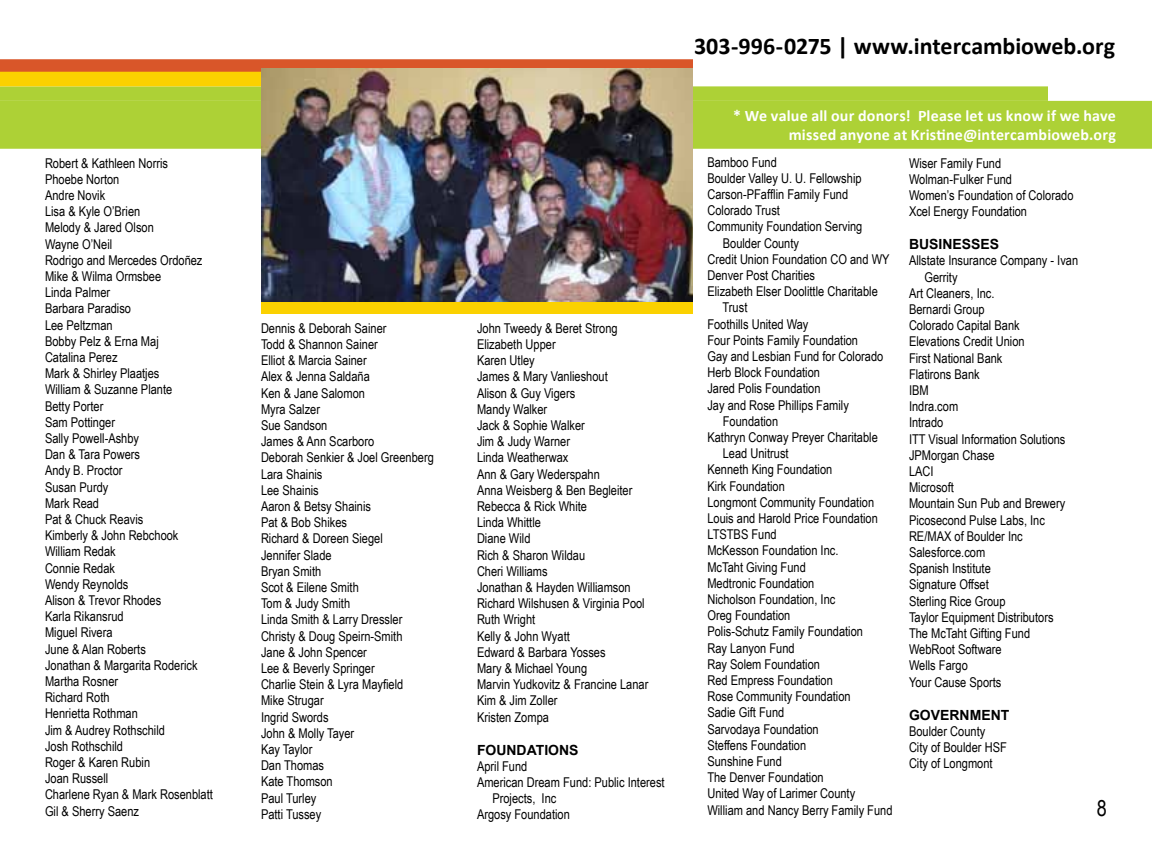
<style>
.page{position:relative;width:1152px;height:864px;background:#fff}
.page>*{position:absolute;margin:0;border:0;box-sizing:border-box;transform-origin:0 0}
.t1{font:700 24px "Calibri";color:#000}
.t2{font:22px "Arial Narrow";color:#000}
.t3{font:700 16px/19.2px "Calibri";letter-spacing:.015em;color:#fff;text-align:right}
.t4{font:700 14px "Arial";color:#000}
.t5{font:13.6px/16.2px "Arial Narrow";color:#000}
</style>
<div class="page">
<div style="left:0;top:101px;width:1152px;height:48px;background:#add136"></div>
<svg style="left:0;top:59px;width:1048px;height:42px"></svg>
<img style="left:261px;top:68px;width:432px;height:235px">
<div style="left:261px;top:303px;width:432px;height:11px;background:#fbd100"></div>
<p class="t5" style="left:45px;top:154px;width:169px">Robert &amp; Kathleen Norris<br>Phoebe Norton<br>Andre Novik<br>Lisa &amp; Kyle O’Brien<br>Melody &amp; Jared Olson<br>Wayne O’Neil<br>Rodrigo and Mercedes Ordoñez<br>Mike &amp; Wilma Ormsbee<br>Linda Palmer<br>Barbara Paradiso<br>Lee Peltzman<br>Bobby Pelz &amp; Erna Maj<br>Catalina Perez<br>Mark &amp; Shirley Plaatjes<br>William &amp; Suzanne Plante<br>Betty Porter<br>Sam Pottinger<br>Sally Powell-Ashby<br>Dan &amp; Tara Powers<br>Andy B. Proctor<br>Susan Purdy<br>Mark Read<br>Pat &amp; Chuck Reavis<br>Kimberly &amp; John Rebchook<br>William Redak<br>Connie Redak<br>Wendy Reynolds<br>Alison &amp; Trevor Rhodes<br>Karla Rikansrud<br>Miguel Rivera<br>June &amp; Alan Roberts<br>Jonathan &amp; Margarita Roderick<br>Martha Rosner<br>Richard Roth<br>Henrietta Rothman<br>Jim &amp; Audrey Rothschild<br>Josh Rothschild<br>Roger &amp; Karen Rubin<br>Joan Russell<br>Charlene Ryan &amp; Mark Rosenblatt<br>Gil &amp; Sherry Saenz</p>
<p class="t5" style="left:261px;top:319px;width:174px">Dennis &amp; Deborah Sainer<br>Todd &amp; Shannon Sainer<br>Elliot &amp; Marcia Sainer<br>Alex &amp; Jenna Saldaña<br>Ken &amp; Jane Salomon<br>Myra Salzer<br>Sue Sandson<br>James &amp; Ann Scarboro<br>Deborah Senkier &amp; Joel Greenberg<br>Lara Shainis<br>Lee Shainis<br>Aaron &amp; Betsy Shainis<br>Pat &amp; Bob Shikes<br>Richard &amp; Doreen Siegel<br>Jennifer Slade<br>Bryan Smith<br>Scot &amp; Eilene Smith<br>Tom &amp; Judy Smith<br>Linda Smith &amp; Larry Dressler<br>Christy &amp; Doug Speirn-Smith<br>Jane &amp; John Spencer<br>Lee &amp; Beverly Springer<br>Charlie Stein &amp; Lyra Mayfield<br>Mike Strugar<br>Ingrid Swords<br>John &amp; Molly Tayer<br>Kay Taylor<br>Dan Thomas<br>Kate Thomson<br>Paul Turley<br>Patti Tussey</p>
<p class="t5" style="left:477px;top:319px;width:173px">John Tweedy &amp; Beret Strong<br>Elizabeth Upper<br>Karen Utley<br>James &amp; Mary Vanlieshout<br>Alison &amp; Guy Vigers<br>Mandy Walker<br>Jack &amp; Sophie Walker<br>Jim &amp; Judy Warner<br>Linda Weatherwax<br>Ann &amp; Gary Wederspahn<br>Anna Weisberg &amp; Ben Begleiter<br>Rebecca &amp; Rick White<br>Linda Whittle<br>Diane Wild<br>Rich &amp; Sharon Wildau<br>Cheri Williams<br>Jonathan &amp; Hayden Williamson<br>Richard Wilshusen &amp; Virginia Pool<br>Ruth Wright<br>Kelly &amp; John Wyatt<br>Edward &amp; Barbara Yosses<br>Mary &amp; Michael Young<br>Marvin Yudkovitz &amp; Francine Lanar<br>Kim &amp; Jim Zoller<br>Kristen Zompa</p>
<p class="t4" style="left:477px;top:740px;width:103px">FOUNDATIONS</p>
<p class="t5" style="left:477px;top:757px;width:52px">April Fund</p>
<p class="t5" style="left:477px;top:774px;width:189px">American Dream Fund: Public Interest</p>
<p class="t5" style="left:492px;top:790px;width:65px">Projects, Inc</p>
<p class="t5" style="left:477px;top:806px;width:94px">Argosy Foundation</p>
<h1 class="t1" style="left:694px;top:31px;width:423px">303-996-0275 | www.intercambioweb.org</h1>
<p class="t3" style="left:733px;top:106px;width:384px">* We value all our donors! Please let us know if we have missed anyone at Kristine@intercambioweb.org</p>
<p class="t5" style="left:707px;top:153px;width:71px">Bamboo Fund</p>
<p class="t5" style="left:707px;top:169px;width:156px">Boulder Valley U. U. Fellowship</p>
<p class="t5" style="left:707px;top:186px;width:142px">Carson-PFafflin Family Fund</p>
<p class="t5" style="left:707px;top:202px;width:74px">Colorado Trust</p>
<p class="t5" style="left:707px;top:218px;width:157px">Community Foundation Serving</p>
<p class="t5" style="left:723px;top:234px;width:78px">Boulder County</p>
<p class="t5" style="left:707px;top:250px;width:184px">Credit Union Foundation CO and WY</p>
<p class="t5" style="left:707px;top:267px;width:109px">Denver Post Charities</p>
<p class="t5" style="left:707px;top:283px;width:172px">Elizabeth Elser Doolittle Charitable</p>
<p class="t5" style="left:723px;top:299px;width:26px">Trust</p>
<p class="t5" style="left:707px;top:315px;width:103px">Foothills United Way</p>
<p class="t5" style="left:707px;top:331px;width:152px">Four Points Family Foundation</p>
<p class="t5" style="left:707px;top:348px;width:177px">Gay and Lesbian Fund for Colorado</p>
<p class="t5" style="left:707px;top:364px;width:114px">Herb Block Foundation</p>
<p class="t5" style="left:707px;top:380px;width:115px">Jared Polis Foundation</p>
<p class="t5" style="left:707px;top:396px;width:143px">Jay and Rose Phillips Family</p>
<p class="t5" style="left:723px;top:412px;width:57px">Foundation</p>
<p class="t5" style="left:707px;top:429px;width:172px">Kathryn Conway Preyer Charitable</p>
<p class="t5" style="left:723px;top:445px;width:67px">Lead Unitrust</p>
<p class="t5" style="left:707px;top:461px;width:126px">Kenneth King Foundation</p>
<p class="t5" style="left:707px;top:477px;width:79px">Kirk Foundation</p>
<p class="t5" style="left:707px;top:493px;width:168px">Longmont Community Foundation</p>
<p class="t5" style="left:707px;top:510px;width:172px">Louis and Harold Price Foundation</p>
<p class="t5" style="left:707px;top:526px;width:71px">LTSTBS Fund</p>
<p class="t5" style="left:707px;top:542px;width:133px">McKesson Foundation Inc.</p>
<p class="t5" style="left:707px;top:558px;width:100px">McTaht Giving Fund</p>
<p class="t5" style="left:707px;top:574px;width:109px">Medtronic Foundation</p>
<p class="t5" style="left:707px;top:591px;width:129px">Nicholson Foundation, Inc</p>
<p class="t5" style="left:707px;top:607px;width:85px">Oreg Foundation</p>
<p class="t5" style="left:707px;top:623px;width:157px">Polis-Schutz Family Foundation</p>
<p class="t5" style="left:707px;top:639px;width:89px">Ray Lanyon Fund</p>
<p class="t5" style="left:707px;top:655px;width:114px">Ray Solem Foundation</p>
<p class="t5" style="left:707px;top:672px;width:127px">Red Empress Foundation</p>
<p class="t5" style="left:707px;top:688px;width:145px">Rose Community Foundation</p>
<p class="t5" style="left:707px;top:704px;width:78px">Sadie Gift Fund</p>
<p class="t5" style="left:707px;top:720px;width:113px">Sarvodaya Foundation</p>
<p class="t5" style="left:707px;top:736px;width:100px">Steffens Foundation</p>
<p class="t5" style="left:707px;top:753px;width:76px">Sunshine Fund</p>
<p class="t5" style="left:707px;top:769px;width:118px">The Denver Foundation</p>
<p class="t5" style="left:707px;top:785px;width:149px">United Way of Larimer County</p>
<p class="t5" style="left:707px;top:801px;width:187px">William and Nancy Berry Family Fund</p>
<p class="t5" style="left:909px;top:154px;width:166px">Wiser Family Fund<br>Wolman-Fulker Fund<br>Women’s Foundation of Colorado<br>Xcel Energy Foundation</p>
<p class="t4" style="left:909px;top:235px;width:92px">BUSINESSES</p>
<p class="t5" style="left:909px;top:252px;width:171px">Allstate Insurance Company - Ivan</p>
<p class="t5" style="left:924px;top:268px;width:35px">Gerrity</p>
<p class="t5" style="left:909px;top:284px;width:87px">Art Cleaners, Inc.</p>
<p class="t5" style="left:909px;top:301px;width:77px">Bernardi Group</p>
<p class="t5" style="left:909px;top:317px;width:112px">Colorado Capital Bank</p>
<p class="t5" style="left:909px;top:333px;width:117px">Elevations Credit Union</p>
<p class="t5" style="left:909px;top:349px;width:95px">First National Bank</p>
<p class="t5" style="left:909px;top:365px;width:72px">Flatirons Bank</p>
<p class="t5" style="left:909px;top:382px;width:21px">IBM</p>
<p class="t5" style="left:909px;top:398px;width:51px">Indra.com</p>
<p class="t5" style="left:909px;top:414px;width:36px">Intrado</p>
<p class="t5" style="left:909px;top:430px;width:158px">ITT Visual Information Solutions</p>
<p class="t5" style="left:909px;top:446px;width:87px">JPMorgan Chase</p>
<p class="t5" style="left:909px;top:463px;width:26px">LACI</p>
<p class="t5" style="left:909px;top:479px;width:46px">Microsoft</p>
<p class="t5" style="left:909px;top:495px;width:158px">Mountain Sun Pub and Brewery</p>
<p class="t5" style="left:909px;top:511px;width:137px">Picosecond Pulse Labs, Inc</p>
<p class="t5" style="left:909px;top:527px;width:115px">RE/MAX of Boulder Inc</p>
<p class="t5" style="left:909px;top:544px;width:78px">Salesforce.com</p>
<p class="t5" style="left:909px;top:560px;width:83px">Spanish Institute</p>
<p class="t5" style="left:909px;top:576px;width:81px">Signature Offset</p>
<p class="t5" style="left:909px;top:592px;width:98px">Sterling Rice Group</p>
<p class="t5" style="left:909px;top:608px;width:146px">Taylor Equipment Distributors</p>
<p class="t5" style="left:909px;top:625px;width:123px">The McTaht Gifting Fund</p>
<p class="t5" style="left:909px;top:641px;width:94px">WebRoot Software</p>
<p class="t5" style="left:909px;top:657px;width:60px">Wells Fargo</p>
<p class="t5" style="left:909px;top:673px;width:94px">Your Cause Sports</p>
<p class="t4" style="left:909px;top:705px;width:102px">GOVERNMENT</p>
<p class="t5" style="left:909px;top:722px;width:99px">Boulder County<br>City of Boulder HSF<br>City of Longmont</p>
<h2 class="t2" style="left:1097px;top:792px;width:12px">8</h2>
</div>
